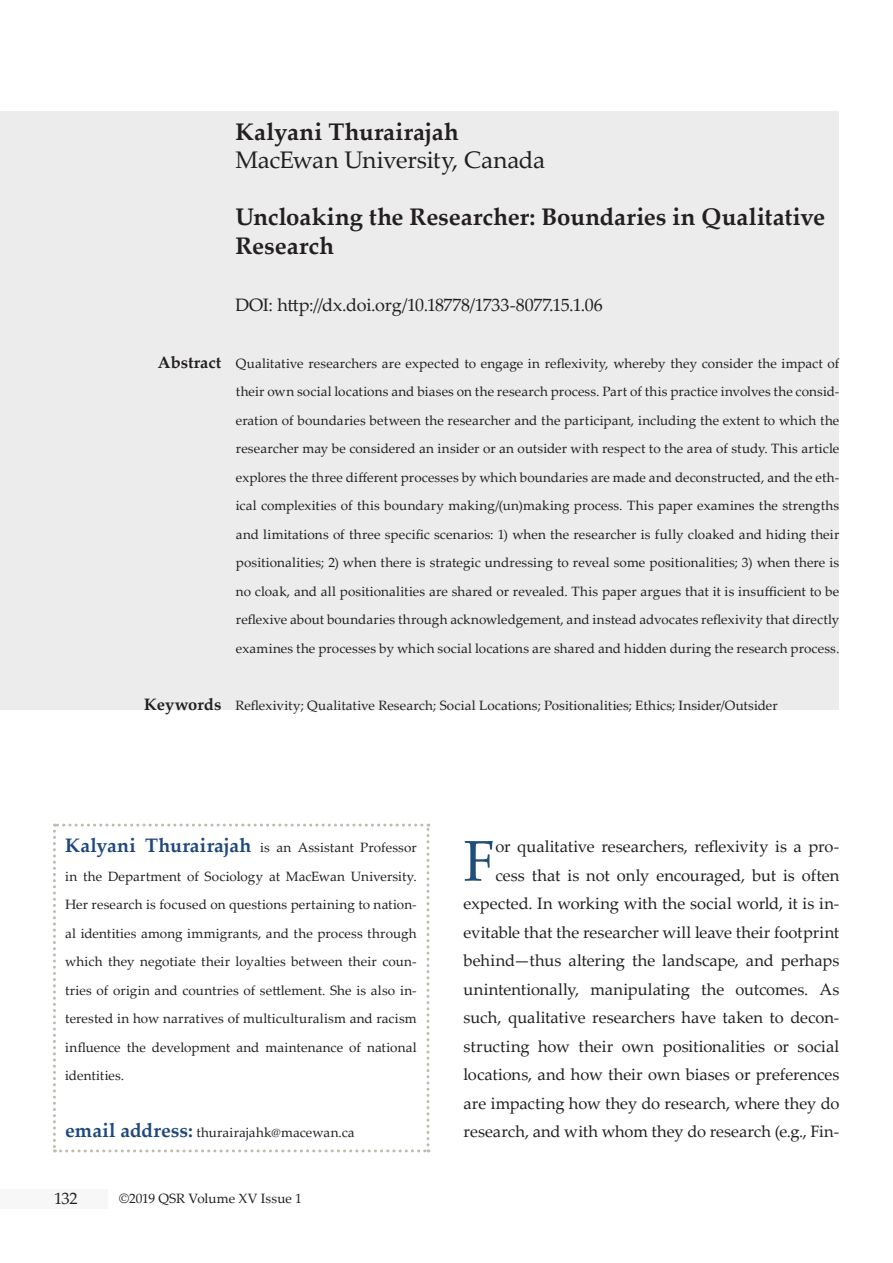
<style>
.page{position:relative;width:893px;height:1263px;background:#fff}
.page>*{position:absolute;margin:0;border:0;box-sizing:border-box;transform-origin:0 0}
.t1{font:57.45px "Palatino Linotype";color:#1f4e79}
.t2{font:700 24px/28.5px "Palatino Linotype";color:#231f20}
.t3{font:24px "Palatino Linotype";letter-spacing:-.015em;color:#231f20}
.t4{font:18px "Palatino Linotype";letter-spacing:-.02em;color:#231f20}
.t5{font:16.5px/28.5px "Palatino Linotype";color:#231f20;text-align:right}
.t6{font:700 16.5px "Palatino Linotype";color:#231f20}
.t7{font:13.5px/28.5px "Palatino Linotype";letter-spacing:.005em;color:#231f20;text-align:justify}
.s1{font-weight:700;font-size:19.5px;color:#1f497d}
</style>
<div class="page">
<div style="left:0;top:1189px;width:108px;height:20px;background:#f7f7f7"></div>
<div style="left:0;top:111px;width:839px;height:599px;background:#ececec"></div>
<svg style="left:53px;top:824px;width:376px;height:328px"></svg>
<h2 class="t2" style="left:235px;top:116px;width:225px">Kalyani Thurairajah</h2>
<h2 class="t3" style="left:235px;top:143px;width:311px">MacEwan University, Canada</h2>
<h2 class="t2" style="left:235px;top:202px;width:591px">Uncloaking the Researcher: Boundaries in Qualitative<br>Research</h2>
<h3 class="t4" style="left:235px;top:292px;width:369px">DOI: http://dx.doi.org/10.18778/1733-8077.15.1.06</h3>
<p class="t6" style="left:158px;top:350px;width:65px">Abstract</p>
<p class="t7" style="left:236px;top:348px;width:605px">Qualitative researchers are expected to engage in reflexivity, whereby they consider the impact of their own social locations and biases on the research process. Part of this practice involves the consid&shy;eration of boundaries between the researcher and the participant, including the extent to which the researcher may be considered an insider or an outsider with respect to the area of study. This article explores the three different processes by which boundaries are made and deconstructed, and the eth&shy;ical complexities of this boundary making/(un)making process. This paper examines the strengths and limitations of three specific scenarios: 1) when the researcher is fully cloaked and hiding their positionalities; 2) when there is strategic undressing to reveal some positionalities; 3) when there is no cloak, and all positionalities are shared or revealed. This paper argues that it is insufficient to be reflexive about boundaries through acknowledgement, and instead advocates reflexivity that directly examines the processes by which social locations are shared and hidden during the research process.</p>
<p class="t6" style="left:144px;top:692px;width:79px">Keywords</p>
<p class="t7" style="left:235px;top:690px;width:544px">Reflexivity; Qualitative Research; Social Locations; Positionalities; Ethics; Insider/Outsider</p>
<p class="t7" style="left:65px;top:833px;width:353px"><span class="s1">Kalyani Thurairajah</span> is an Assistant Professor in the Department of Sociology at MacEwan University.<br>Her research is focused on questions pertaining to nation&shy;al identities among immigrants, and the process through which they negotiate their loyalties between their coun&shy;tries of origin and countries of settlement. She is also in&shy;terested in how narratives of multiculturalism and racism influence the development and maintenance of national identities.</p>
<p class="t7" style="left:65px;top:1118px;width:291px"><span class="s1">email address:</span> thurairajahk@macewan.ca</p>
<p class="t5" style="left:54px;top:1183px;width:25px">132</p>
<p class="t7" style="left:119px;top:1183px;width:184px">©2019 QSR Volume XV Issue 1</p>
<p class="t5" style="left:463px;top:831px;width:377px">or qualitative researchers, reflexivity is a pro&shy;cess that is not only encouraged, but is often expected. In working with the social world, it is in&shy;evitable that the researcher will leave their footprint behind—thus altering the landscape, and perhaps unintentionally, manipulating the outcomes. As such, qualitative researchers have taken to decon&shy;structing how their own positionalities or social locations, and how their own biases or preferences are impacting how they do research, where they do research, and with whom they do research (e.g., Fin-</p>
<h1 class="t1" style="left:463px;top:820px;width:33px">F</h1>
</div>
